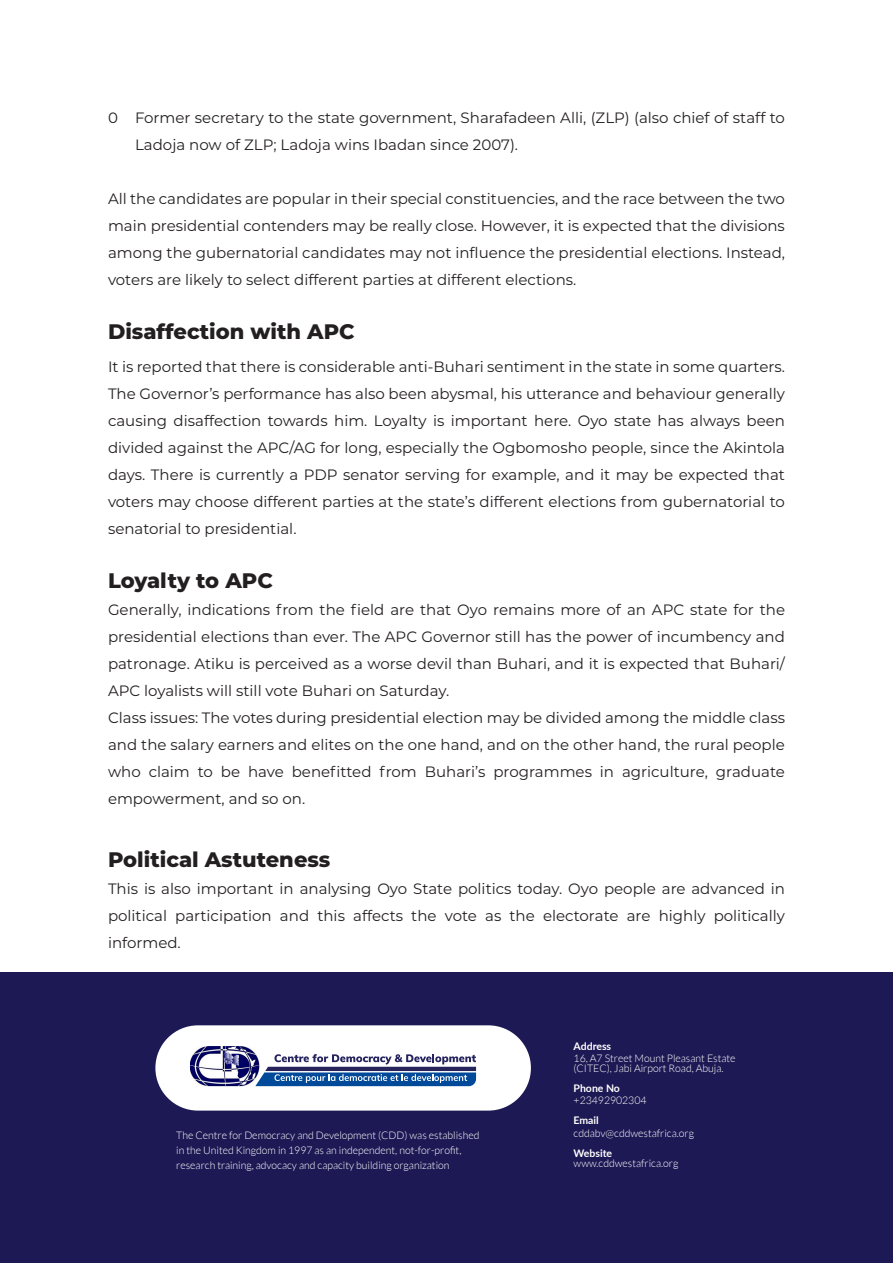
<style>
.page{position:relative;width:893px;height:1263px;background:#fff}
.page>*{position:absolute;margin:0;border:0;box-sizing:border-box;transform-origin:0 0}
.t1{font:800 21px "Montserrat";color:#231f20}
.t2{font:15px/27px "Montserrat";color:#231f20;text-align:justify}
.t3{font:300 10.5px/14.7px "Lato";color:#fff}
.t4{font:700 10.5px "Lato";color:#fff}
</style>
<div class="page">
<div style="left:0;top:972px;width:893px;height:291px;background:#1d1954"></div>
<div style="left:155px;top:1025px;width:376px;height:85px;background:#fff;border-radius:43px"></div>
<img style="left:190px;top:1047px;width:66px;height:39px">
<svg style="left:255px;top:1054px;width:221px;height:32px"></svg>
<p class="t2" style="left:135px;top:103px;width:651px;text-indent:-27px">0 Former secretary to the state government, Sharafadeen Alli, (ZLP) (also chief of staff to<br>Ladoja now of ZLP; Ladoja wins Ibadan since 2007).</p>
<p class="t2" style="left:108px;top:184px;width:678px">All the candidates are popular in their special constituencies, and the race between the two main presidential contenders may be really close. However, it is expected that the divisions among the gubernatorial candidates may not influence the presidential elections. Instead, voters are likely to select different parties at different elections.</p>
<p class="t1" style="left:108px;top:316px;width:248px">Disaffection with APC</p>
<p class="t2" style="left:108px;top:352px;width:678px">It is reported that there is considerable anti-Buhari sentiment in the state in some quarters.<br>The Governor’s performance has also been abysmal, his utterance and behaviour generally causing disaffection towards him. Loyalty is important here. Oyo state has always been divided against the APC/AG for long, especially the Ogbomosho people, since the Akintola days. There is currently a PDP senator serving for example, and it may be expected that voters may choose different parties at the state’s different elections from gubernatorial to senatorial to presidential.</p>
<p class="t1" style="left:108px;top:565px;width:166px">Loyalty to APC</p>
<p class="t2" style="left:108px;top:595px;width:678px">Generally, indications from the field are that Oyo remains more of an APC state for the presidential elections than ever. The APC Governor still has the power of incumbency and patronage. Atiku is perceived as a worse devil than Buhari, and it is expected that Buhari/ APC loyalists will still vote Buhari on Saturday.</p>
<p class="t2" style="left:108px;top:703px;width:678px">Class issues: The votes during presidential election may be divided among the middle class and the salary earners and elites on the one hand, and on the other hand, the rural people who claim to be have benefitted from Buhari’s programmes in agriculture, graduate empowerment, and so on.</p>
<p class="t1" style="left:108px;top:844px;width:224px">Political Astuteness</p>
<p class="t2" style="left:108px;top:874px;width:678px">This is also important in analysing Oyo State politics today. Oyo people are advanced in political participation and this affects the vote as the electorate are highly politically informed.</p>
<p class="t3" style="left:176px;top:1128px;width:305px">The Centre for Democracy and Development (CDD) was established in the United Kingdom in 1997 as an independent, not-for-profit, research training, advocacy and capacity building organization</p>
<p class="t4" style="left:574px;top:1038px;width:39px">Address</p>
<p class="t3" style="left:574px;top:1053px;width:164px;line-height:9.9px">16, A7 Street Mount Pleasant Estate (CITEC), Jabi Airport Road, Abuja.</p>
<p class="t4" style="left:574px;top:1080px;width:48px">Phone No</p>
<p class="t3" style="left:574px;top:1093px;width:74px">+23492902304</p>
<p class="t4" style="left:574px;top:1113px;width:27px">Email</p>
<p class="t3" style="left:574px;top:1125px;width:122px">cddabv@cddwestafrica.org</p>
<p class="t4" style="left:574px;top:1145px;width:40px">Website</p>
<p class="t3" style="left:574px;top:1155px;width:106px">www.cddwestafrica.org</p>
</div>
